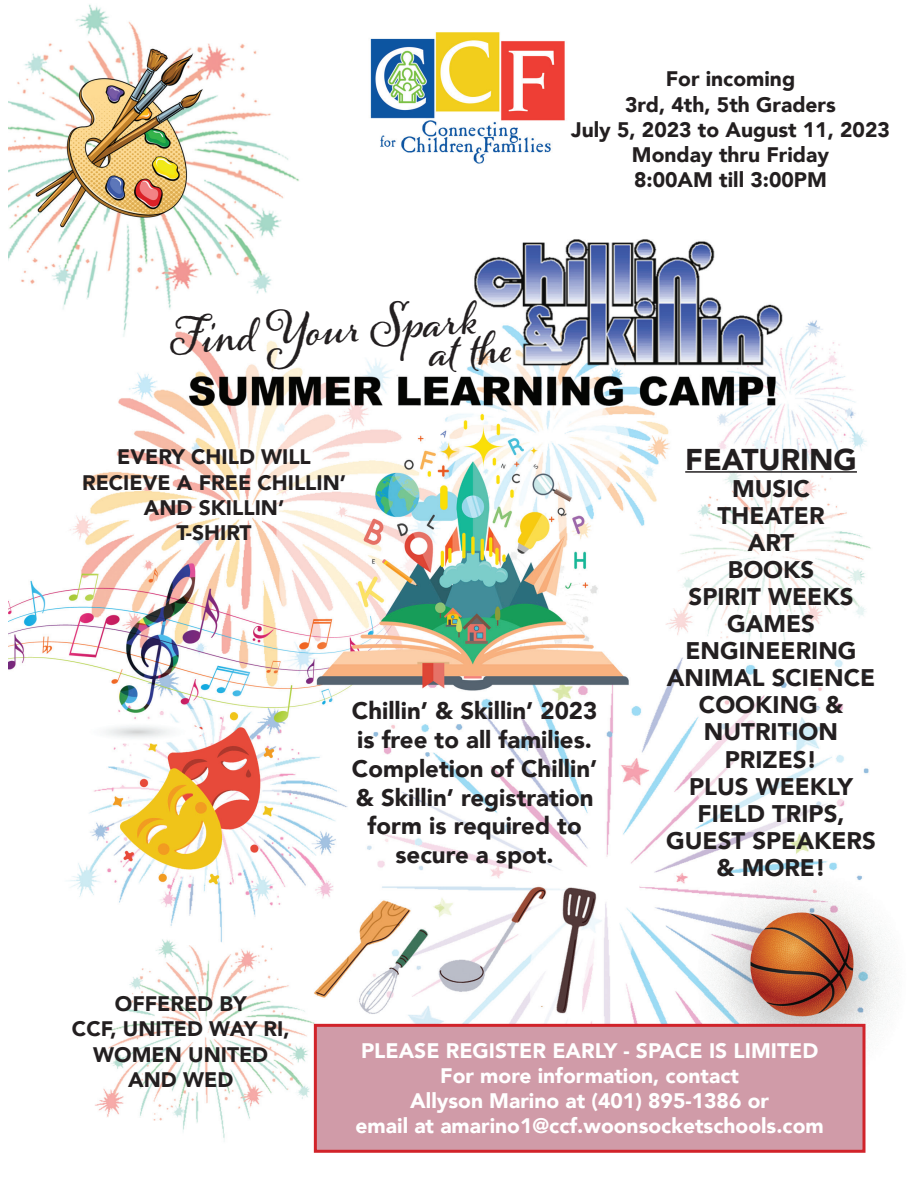
<style>
.page{position:relative;width:918px;height:1188px;background:#fff}
.page>*{position:absolute;margin:0;border:0;box-sizing:border-box;transform-origin:0 0}
.t1{font:700 45px "Alana";color:#231f20}
.t2{font:900 30px "Avenir";color:#231f20}
.t3{font:900 24px/27.2px "Avenir";color:#231f20;text-align:center}
.t4{font:900 21px/25.2px "Avenir";color:#231f20;text-align:center}
.t5{font:900 21px/25.2px "Avenir";color:#fff;text-align:center}
</style>
<div class="page">
<img style="left:9px;top:4px;width:881px;height:1149px">
<hr style="left:685px;top:471px;width:172px;height:2px;background:#231f20">
<div style="left:314px;top:1024px;width:552px;height:129px;background:#d09ba8;border:3px solid #d1232a"></div>
<h1 class="t1" style="left:169px;top:313px;width:307px;rotate:-4deg">Find Your Spark</h1>
<h1 class="t1" style="left:427px;top:325px;width:85px;rotate:-4deg">at the</h1>
<p class="t4" style="left:571px;top:66px;width:320px">For incoming<br>3rd, 4th, 5th Graders<br>July 5, 2023 to August 11, 2023<br>Monday thru Friday<br>8:00AM till 3:00PM</p>
<p class="t4" style="left:82px;top:444px;width:266px">EVERY CHILD WILL<br>RECIEVE A FREE CHILLIN’<br>AND SKILLIN’<br>T-SHIRT</p>
<p class="t3" style="left:352px;top:696px;width:247px;line-height:28.8px">Chillin’ &amp; Skillin’ 2023 is free to all families.<br>Completion of Chillin’ &amp; Skillin’ registration form is required to secure a spot.</p>
<p class="t2" style="left:685px;top:434px;width:173px">FEATURING</p>
<p class="t3" style="left:666px;top:474px;width:211px">MUSIC<br>THEATER<br>ART<br>BOOKS<br>SPIRIT WEEKS<br>GAMES<br>ENGINEERING<br>ANIMAL SCIENCE<br>COOKING &amp;<br>NUTRITION<br>PRIZES!<br>PLUS WEEKLY<br>FIELD TRIPS,<br>GUEST SPEAKERS &amp; MORE!</p>
<p class="t4" style="left:72px;top:991px;width:219px">OFFERED BY<br>CCF, UNITED WAY RI,<br>WOMEN UNITED<br>AND WED</p>
<p class="t5" style="left:356px;top:1037px;width:470px">PLEASE REGISTER EARLY - SPACE IS LIMITED For more information, contact<br>Allyson Marino at (401) 895-1386 or<br>email at amarino1@ccf.woonsocketschools.com</p>
</div>
